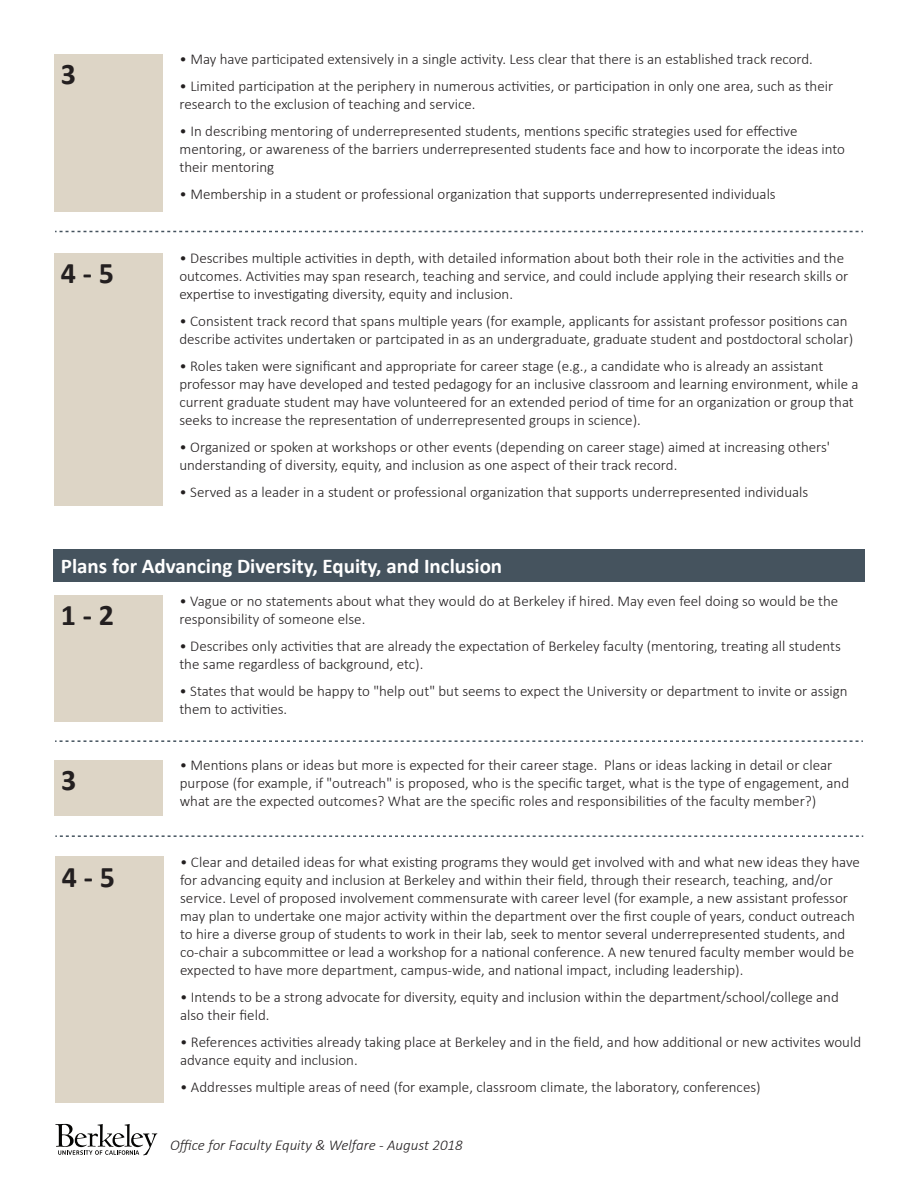
<style>
.page{position:relative;width:918px;height:1188px;background:#fff}
.page>*{position:absolute;margin:0;border:0;box-sizing:border-box;transform-origin:0 0}
.t1{font:700 30px "Calibri";color:#231f20}
.t2{font:700 21px "Calibri";color:#fff}
.t3{font:300 15px/18px "Calibri";color:#231f20}
.t4{font:italic 300 15px "Calibri";color:#231f20}
</style>
<div class="page">
<div style="left:54px;top:54px;width:108px;height:158px;background:#ddd5c6"></div>
<div style="left:55px;top:253px;width:108px;height:252px;background:#ddd5c6"></div>
<div style="left:53px;top:550px;width:812px;height:32px;background:#45535e"></div>
<div style="left:55px;top:595px;width:108px;height:127px;background:#ddd5c6"></div>
<div style="left:55px;top:760px;width:108px;height:56px;background:#ddd5c6"></div>
<div style="left:55px;top:857px;width:108px;height:246px;background:#ddd5c6"></div>
<svg style="left:55px;top:835px;width:808px;height:2px"></svg>
<svg style="left:55px;top:740px;width:808px;height:2px"></svg>
<svg style="left:55px;top:231px;width:808px;height:1px"></svg>
<svg style="left:55px;top:1124px;width:102px;height:31px"></svg>
<h1 class="t1" style="left:61px;top:55px;width:17px">3</h1>
<h1 class="t1" style="left:61px;top:254px;width:55px">4 - 5</h1>
<p class="t3" style="left:179px;top:50px;width:635px">• May have participated extensively in a single activity. Less clear that there is an established track record.</p>
<p class="t3" style="left:179px;top:77px;width:655px">• Limited participation at the periphery in numerous activities, or participation in only one area, such as their research to the exclusion of teaching and service.</p>
<p class="t3" style="left:179px;top:122px;width:667px">• In describing mentoring of underrepresented students, mentions specific strategies used for effective mentoring, or awareness of the barriers underrepresented students face and how to incorporate the ideas into their mentoring</p>
<p class="t3" style="left:179px;top:185px;width:598px">• Membership in a student or professional organization that supports underrepresented individuals</p>
<p class="t3" style="left:179px;top:249px;width:671px">• Describes multiple activities in depth, with detailed information about both their role in the activities and the outcomes. Activities may span research, teaching and service, and could include applying their research skills or expertise to investigating diversity, equity and inclusion.</p>
<p class="t3" style="left:179px;top:312px;width:675px">• Consistent track record that spans multiple years (for example, applicants for assistant professor positions can describe activites undertaken or partcipated in as an undergraduate, graduate student and postdoctoral scholar)</p>
<p class="t3" style="left:179px;top:357px;width:681px">• Roles taken were significant and appropriate for career stage (e.g., a candidate who is already an assistant professor may have developed and tested pedagogy for an inclusive classroom and learning environment, while a current graduate student may have volunteered for an extended period of time for an organization or group that seeks to increase the representation of underrepresented groups in science).</p>
<p class="t3" style="left:179px;top:438px;width:652px">• Organized or spoken at workshops or other events (depending on career stage) aimed at increasing others' understanding of diversity, equity, and inclusion as one aspect of their track record.</p>
<p class="t3" style="left:179px;top:483px;width:630px">• Served as a leader in a student or professional organization that supports underrepresented individuals</p>
<h2 class="t2" style="left:61px;top:552px;width:443px">Plans for Advancing Diversity, Equity, and Inclusion</h2>
<h1 class="t1" style="left:61px;top:596px;width:55px">1 - 2</h1>
<p class="t3" style="left:179px;top:591px;width:660px">• Vague or no statements about what they would do at Berkeley if hired. May even feel doing so would be the responsibility of someone else.</p>
<p class="t3" style="left:179px;top:636px;width:663px">• Describes only activities that are already the expectation of Berkeley faculty (mentoring, treating all students the same regardless of background, etc).</p>
<p class="t3" style="left:179px;top:681px;width:670px">• States that would be happy to "help out" but seems to expect the University or department to invite or assign them to activities.</p>
<h1 class="t1" style="left:61px;top:761px;width:17px">3</h1>
<h1 class="t1" style="left:62px;top:858px;width:55px">4 - 5</h1>
<p class="t3" style="left:180px;top:756px;width:671px">• Mentions plans or ideas but more is expected for their career stage. Plans or ideas lacking in detail or clear purpose (for example, if "outreach" is proposed, who is the specific target, what is the type of engagement, and what are the expected outcomes? What are the specific roles and responsibilities of the faculty member?)</p>
<p class="t3" style="left:180px;top:853px;width:681px">• Clear and detailed ideas for what existing programs they would get involved with and what new ideas they have for advancing equity and inclusion at Berkeley and within their field, through their research, teaching, and/or service. Level of proposed involvement commensurate with career level (for example, a new assistant professor may plan to undertake one major activity within the department over the first couple of years, conduct outreach to hire a diverse group of students to work in their lab, seek to mentor several underrepresented students, and co-chair a subcommittee or lead a workshop for a national conference. A new tenured faculty member would be expected to have more department, campus-wide, and national impact, including leadership).</p>
<p class="t3" style="left:180px;top:988px;width:660px">• Intends to be a strong advocate for diversity, equity and inclusion within the department/school/college and also their field.</p>
<p class="t3" style="left:180px;top:1033px;width:683px">• References activities already taking place at Berkeley and in the field, and how additional or new activites would advance equity and inclusion.</p>
<p class="t3" style="left:180px;top:1078px;width:582px">• Addresses multiple areas of need (for example, classroom climate, the laboratory, conferences)</p>
<p class="t4" style="left:170px;top:1136px;width:294px">Office for Faculty Equity &amp; Welfare - August 2018</p>
</div>
